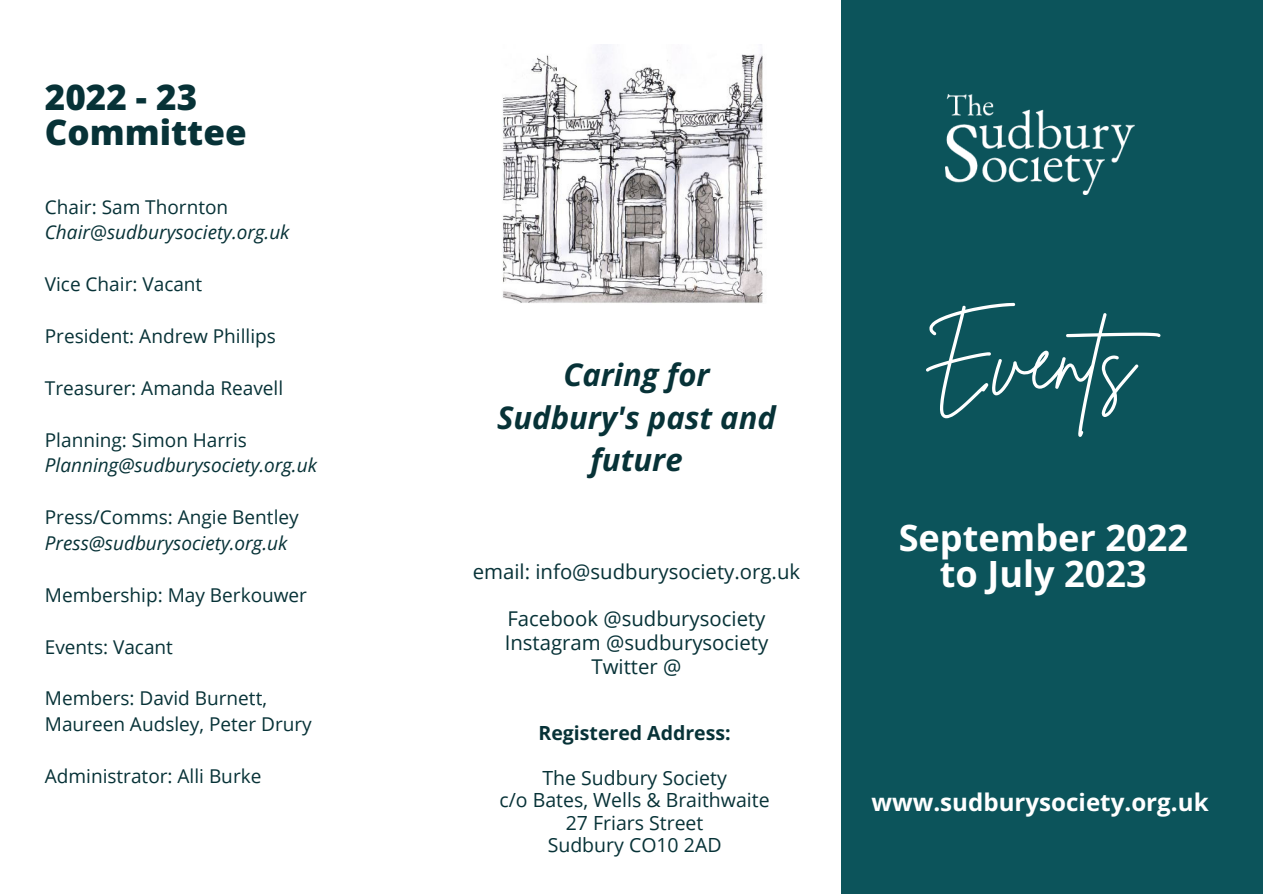
<style>
.page{position:relative;width:1263px;height:894px;background:#fff}
.page>*{position:absolute;margin:0;border:0;box-sizing:border-box;transform-origin:0 0}
.t1{font:84.15px "Brittany Signature";color:#fff}
.t2{font:700 36.15px/36px "Open Sans";color:#fff;text-align:center}
.t3{font:800 34.95px/34.8px "Open Sans";color:#073237}
.t4{font:italic 700 31.05px/42.8px "Open Sans";color:#073237;text-align:center}
.t5{font:700 24.15px "Open Sans";color:#fff}
.t6{font:20.4px/23.5px "Open Sans";color:#073237;text-align:center}
.t7{font:19.5px/22.5px "Open Sans";color:#073237;text-align:center}
.t8{font:700 19.5px "Open Sans";color:#073237}
.t9{font:19.05px/25.8px "Open Sans";color:#073237}
.t10{font:italic 19.05px/25.8px "Open Sans";color:#073237}
.s1{font-style:normal}
</style>
<div class="page">
<div style="left:841px;top:0;width:422px;height:893px;background:#0c545b"></div>
<img style="left:502px;top:44px;width:261px;height:259px">
<img style="left:946px;top:95px;width:189px;height:100px">
<h3 class="t3" style="left:45px;top:79px;width:203px">2022 - 23<br>Committee</h3>
<p class="t10" style="left:45px;top:193px;width:246px"><span class="s1">Chair: Sam Thornton<br></span>Chair<span class="s1">@</span>sudburysociety.org.uk</p>
<p class="t9" style="left:45px;top:271px;width:159px">Vice Chair: Vacant</p>
<p class="t9" style="left:45px;top:322px;width:233px">President: Andrew Phillips</p>
<p class="t9" style="left:45px;top:374px;width:240px">Treasurer: Amanda Reavell</p>
<p class="t9" style="left:45px;top:426px;width:204px">Planning: Simon Harris</p>
<p class="t10" style="left:45px;top:452px;width:274px">Planning@sudburysociety.org.uk</p>
<p class="t9" style="left:45px;top:503px;width:255px">Press/Comms: Angie Bentley</p>
<p class="t10" style="left:45px;top:529px;width:244px">Press@sudburysociety.org.uk</p>
<p class="t9" style="left:45px;top:581px;width:264px">Membership: May Berkouwer</p>
<p class="t9" style="left:45px;top:633px;width:130px">Events: Vacant</p>
<p class="t9" style="left:45px;top:685px;width:269px">Members: David Burnett,<br>Maureen Audsley, Peter Drury</p>
<p class="t9" style="left:45px;top:762px;width:218px">Administrator: Alli Burke</p>
<h3 class="t4" style="left:497px;top:352px;width:280px">Caring for<br>Sudbury's past and future</h3>
<p class="t6" style="left:473px;top:559px;width:329px">email: info@sudburysociety.org.uk</p>
<p class="t6" style="left:505px;top:606px;width:265px">Facebook @sudburysociety<br>Instagram @sudburysociety<br>Twitter @</p>
<p class="t8" style="left:538px;top:718px;width:194px">Registered Address:</p>
<p class="t7" style="left:500px;top:765px;width:272px">The Sudbury Society<br>c/o Bates, Wells &amp; Braithwaite<br>27 Friars Street<br>Sudbury CO10 2AD</p>
<h1 class="t1" style="left:923px;top:304px;width:262px">Events</h1>
<h2 class="t2" style="left:899px;top:519px;width:291px">September 2022 to July 2023</h2>
<p class="t5" style="left:871px;top:785px;width:339px">www.sudburysociety.org.uk</p>
</div>
